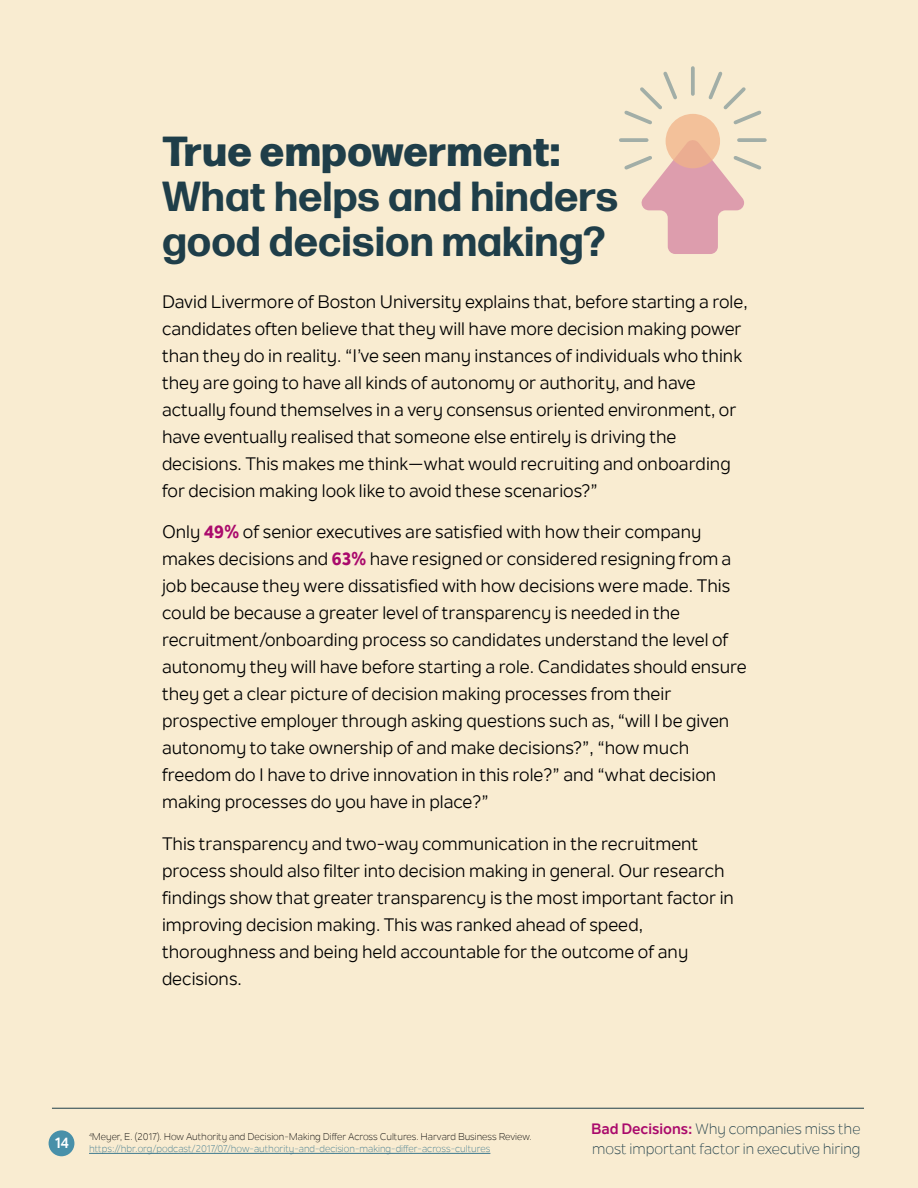
<style>
.page{position:relative;width:918px;height:1188px;background:#f9ecd1}
.page>*{position:absolute;margin:0;border:0;box-sizing:border-box;transform-origin:0 0}
.t1{font:700 42px/45px "Forma DJR Micro";color:#1f3e49}
.t2{font:800 42px "Forma DJR Micro";color:#1f3e49}
.t3{font:18px/27px "Nolan Next";color:#000}
.t4{font:15px/19.5px "Nolan Next";color:#1f3e49}
.t5{font:700 15px "Nolan Next";color:#fff}
.t6{font:9.75px/12px "Nolan Next";color:#000}
.s1{font-weight:800;color:#aa0a6c}
.s2{color:#3c788e}
.s3{font-weight:700;color:#aa0a6c}
</style>
<div class="page">
<hr style="left:89px;top:1153px;width:401px;height:1px;background:#3c788e">
<hr style="left:52px;top:1108px;width:812px;height:1px;background:#1f3e49">
<div style="left:666px;top:114px;width:54px;height:54px;background:#f3c19a;border-radius:50%"></div>
<svg style="left:691px;top:68px;width:4px;height:26px"></svg>
<svg style="left:624px;top:71px;width:56px;height:55px"></svg>
<hr style="left:621px;top:138px;width:26px;height:4px;background:#b5bcb1">
<svg style="left:621px;top:139px;width:141px;height:115px"></svg>
<svg style="left:739px;top:138px;width:26px;height:4px"></svg>
<svg style="left:706px;top:71px;width:56px;height:56px"></svg>
<div style="left:49px;top:1130px;width:25px;height:26px;background:#4890a9;border-radius:50%"></div>
<h1 class="t2" style="left:162px;top:118px;width:400px">True empowerment:</h1>
<h1 class="t1" style="left:162px;top:173px;width:458px">What helps and hinders good decision making?</h1>
<p class="t3" style="left:162px;top:288px;width:587px">David Livermore of Boston University explains that, before starting a role, candidates often believe that they will have more decision making power than they do in reality. “I’ve seen many instances of individuals who think they are going to have all kinds of autonomy or authority, and have actually found themselves in a very consensus oriented environment, or have eventually realised that someone else entirely is driving the decisions. This makes me think—what would recruiting and onboarding for decision making look like to avoid these scenarios?”</p>
<p class="t3" style="left:162px;top:519px;width:586px">Only <span class="s1">49%</span> of senior executives are satisfied with how their company makes decisions and <span class="s1">63%</span> have resigned or considered resigning from a job because they were dissatisfied with how decisions were made. This could be because a greater level of transparency is needed in the recruitment/onboarding process so candidates understand the level of autonomy they will have before starting a role. Candidates should ensure they get a clear picture of decision making processes from their prospective employer through asking questions such as, “will I be given autonomy to take ownership of and make decisions?”, “how much freedom do I have to drive innovation in this role?” and “what decision making processes do you have in place?”</p>
<p class="t3" style="left:162px;top:831px;width:574px">This transparency and two-way communication in the recruitment process should also filter into decision making in general. Our research findings show that greater transparency is the most important factor in improving decision making. This was ranked ahead of speed, thoroughness and being held accountable for the outcome of any decisions.</p>
<p class="t5" style="left:55px;top:1134px;width:16px">14</p>
<p class="t6" style="left:89px;top:1131px;width:444px"><sup>4</sup>Meyer, E. (2017). How Authority and Decision-Making Differ Across Cultures. Harvard Business Review. <span class="s2">https://hbr.org/podcast/2017/07/how-authority-and-decision-making-differ-across-cultures</span></p>
<p class="t4" style="left:591px;top:1119px;width:271px"><span class="s3">Bad Decisions:</span> Why companies miss the most important factor in executive hiring</p>
</div>
